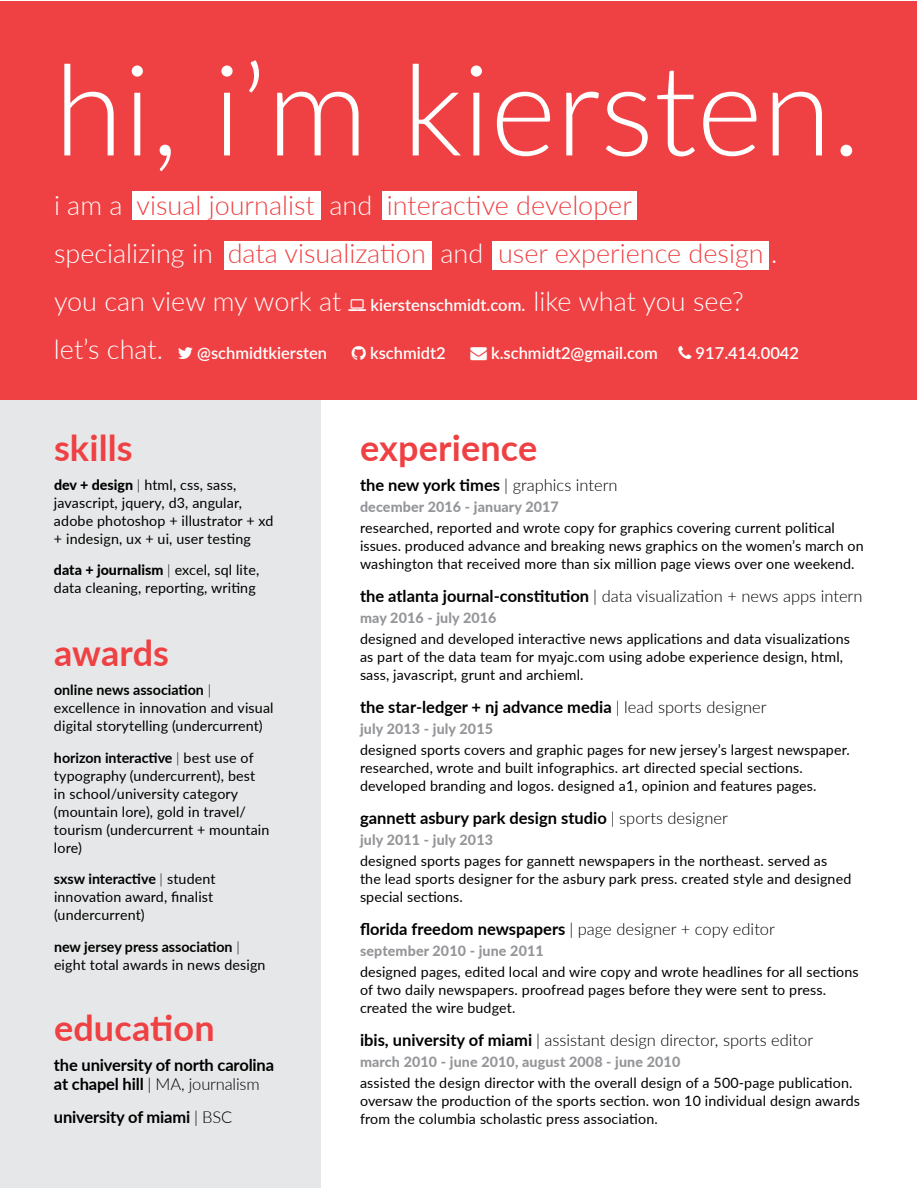
<style>
.page{position:relative;width:918px;height:1188px;background:#fff}
.page>*{position:absolute;margin:0;border:0;box-sizing:border-box;transform-origin:0 0}
.t1{font:300 126px "Lato";color:#fff}
.t2{font:700 36px "Lato";letter-spacing:.005em;color:#ef4143}
.t3{font:300 27px/48px "Lato";color:#ef4143}
.t4{font:700 16.5px/19.5px "Lato";color:#000}
.t5{font:300 16.5px "Lato";color:#000}
.t6{font:600 16.5px "Lato";color:#fff}
.t7{font:14.25px/18px "Lato";letter-spacing:.01em;color:#000}
.t8{font:800 14.25px "Lato";letter-spacing:.01em;color:#939598}
.s1{color:#fff}
.s2{font-weight:600;font-size:16.5px;color:#fff}
.s3{font-weight:800}
.s4{font-weight:300}
.s5{font-weight:700}
</style>
<div class="page">
<div style="left:0;top:382px;width:321px;height:806px;background:#e6e7e8"></div>
<div style="left:1px;top:1px;width:916px;height:399px;background:#ef4143"></div>
<div style="left:132px;top:192px;width:189px;height:28px;background:#fff"></div>
<div style="left:382px;top:192px;width:254px;height:28px;background:#fff"></div>
<div style="left:224px;top:241px;width:208px;height:28px;background:#fff"></div>
<div style="left:492px;top:241px;width:277px;height:28px;background:#fff"></div>
<h1 class="t1" style="left:54px;top:22px;width:809px">hi, i’m kiersten.</h1>
<h3 class="t3" style="left:54px;top:181px;width:725px"><span class="s1">i am a</span> visual journalist <span class="s1">and</span> interactive developer<br><span class="s1">specializing in</span> data visualization <span class="s1">and</span> user experience design <span class="s1">. you can view my work at</span> <span class="s2">kierstenschmidt.com.</span> <span class="s1">like what you see? let’s chat.</span></h3>
<p class="t6" style="left:197px;top:341px;width:132px">@schmidtkiersten</p>
<p class="t6" style="left:370px;top:341px;width:77px">kschmidt2</p>
<p class="t6" style="left:470px;top:341px;width:189px">→ k.schmidt2@gmail.com</p>
<p class="t6" style="left:696px;top:341px;width:105px">917.414.0042</p>
<h2 class="t2" style="left:54px;top:421px;width:80px">skills</h2>
<p class="t7" style="left:54px;top:475px;width:221px"><span class="s3">dev + design</span> <span class="s4">|</span> html, css, sass, javascript, jquery, d3, angular, adobe photoshop + illustrator + xd + indesign, ux + ui, user testing</p>
<p class="t7" style="left:54px;top:561px;width:207px"><span class="s3">data + journalism</span> <span class="s4">|</span> excel, sql lite, data cleaning, reporting, writing</p>
<h2 class="t2" style="left:54px;top:627px;width:117px">awards</h2>
<p class="t7" style="left:54px;top:680px;width:221px"><span class="s5">online news association</span> <span class="s4">| </span>excellence in innovation and visual digital storytelling (undercurrent)</p>
<p class="t7" style="left:54px;top:748px;width:217px"><span class="s5">horizon interactive</span> <span class="s4">|</span> best use of typography (undercurrent), best in school/university category (mountain lore), gold in travel/ tourism (undercurrent + mountain lore)</p>
<p class="t7" style="left:54px;top:869px;width:163px"><span class="s5">sxsw interactive</span> <span class="s4">|</span> student innovation award, finalist (undercurrent)</p>
<p class="t7" style="left:54px;top:937px;width:213px"><span class="s5">new jersey press association</span> <span class="s4">| </span>eight total awards in news design</p>
<h2 class="t2" style="left:54px;top:1001px;width:162px">education</h2>
<p class="t4" style="left:54px;top:1054px;width:222px">the university of north carolina at chapel hill <span class="s4">| MA, journalism</span></p>
<p class="t4" style="left:54px;top:1107px;width:180px">university of miami <span class="s4">| BSC</span></p>
<h2 class="t2" style="left:360px;top:421px;width:179px">experience</h2>
<p class="t4" style="left:360px;top:475px;width:259px">the new york times <span class="s4">| graphics intern</span></p>
<p class="t8" style="left:360px;top:496px;width:200px">december 2016 - january 2017</p>
<p class="t7" style="left:360px;top:518px;width:505px">researched, reported and wrote copy for graphics covering current political issues. produced advance and breaking news graphics on the women’s march on washington that received more than six million page views over one weekend.</p>
<p class="t5" style="left:360px;top:585px;width:504px"><span class="s5">the atlanta journal-constitution</span> | data visualization + news apps intern</p>
<p class="t8" style="left:360px;top:607px;width:138px">may 2016 - july 2016</p>
<p class="t7" style="left:360px;top:629px;width:491px">designed and developed interactive news applications and data visualizations as part of the data team for myajc.com using adobe experience design, html, sass, javascript, grunt and archieml.</p>
<p class="t4" style="left:360px;top:697px;width:408px">the star-ledger + nj advance media <span class="s4">| lead sports designer</span></p>
<p class="t8" style="left:360px;top:718px;width:135px">july 2013 - july 2015</p>
<p class="t7" style="left:360px;top:740px;width:491px">designed sports covers and graphic pages for new jersey’s largest newspaper. researched, wrote and built infographics. art directed special sections. developed branding and logos. designed a1, opinion and features pages.</p>
<p class="t4" style="left:360px;top:808px;width:369px">gannett asbury park design studio <span class="s4">| sports designer</span></p>
<p class="t8" style="left:360px;top:829px;width:135px">july 2011 - july 2013</p>
<p class="t7" style="left:360px;top:851px;width:493px">designed sports pages for gannett newspapers in the northeast. served as the lead sports designer for the asbury park press. created style and designed special sections.</p>
<p class="t4" style="left:360px;top:919px;width:417px">florida freedom newspapers <span class="s4">| page designer + copy editor</span></p>
<p class="t8" style="left:360px;top:940px;width:185px">september 2010 - june 2011</p>
<p class="t7" style="left:360px;top:962px;width:500px">designed pages, edited local and wire copy and wrote headlines for all sections of two daily newspapers. proofread pages before they were sent to press. created the wire budget.</p>
<p class="t5" style="left:360px;top:1029px;width:455px"><span class="s5">ibis, university of miami</span> | assistant design director, sports editor</p>
<p class="t8" style="left:360px;top:1051px;width:322px">march 2010 - june 2010, august 2008 - june 2010</p>
<p class="t7" style="left:360px;top:1073px;width:502px">assisted the design director with the overall design of a 500-page publication. oversaw the production of the sports section. won 10 individual design awards from the columbia scholastic press association.</p>
</div>
